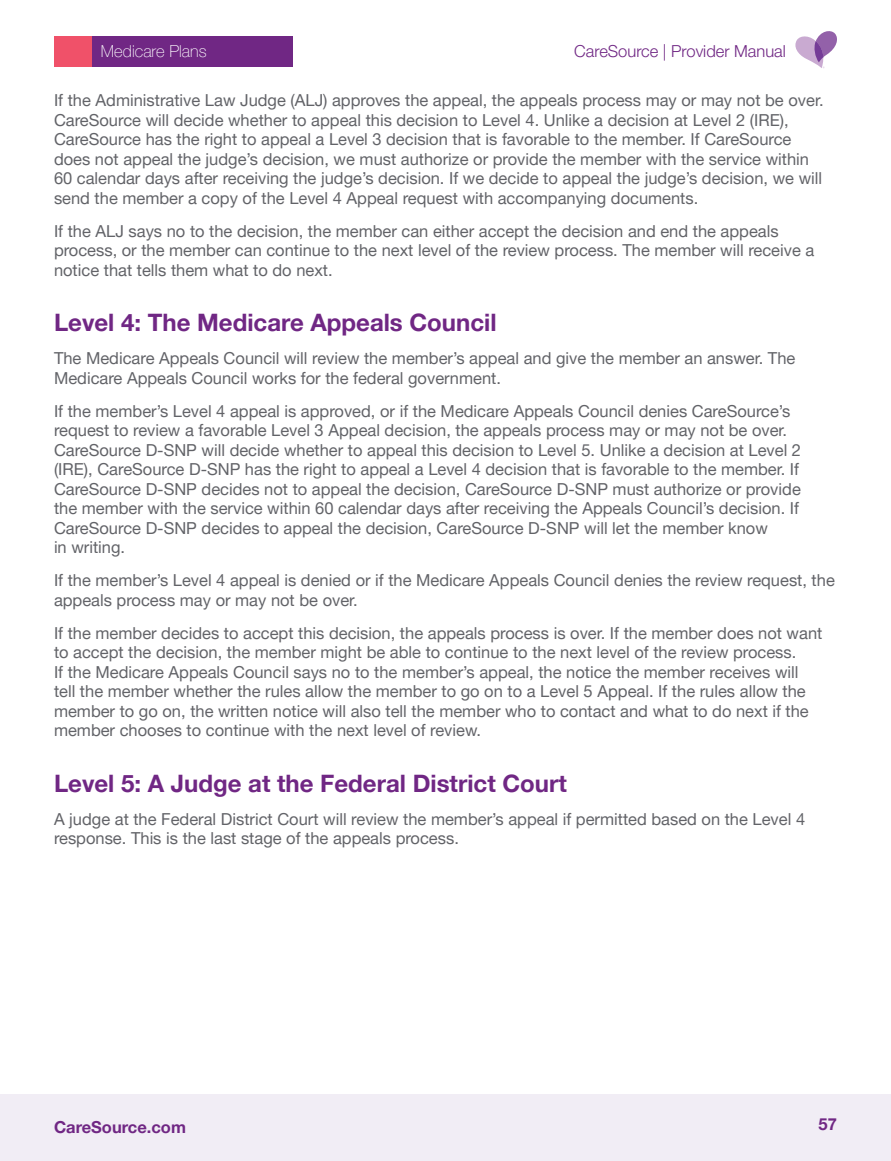
<style>
.page{position:relative;width:891px;height:1161px;background:#fff}
.page>*{position:absolute;margin:0;border:0;box-sizing:border-box;transform-origin:0 0}
.t1{font:700 24px "Helvetica Neue LT Pro";color:#702784}
.t2{font:16.5px/19.5px "Helvetica Neue LT Pro";color:#626368}
.t3{font:300 16.5px "Helvetica Neue LT Pro";color:#702784}
.t4{font:700 16.5px "Helvetica Neue LT Pro";color:#702784}
.t5{font:100 16.5px "Helvetica Neue LT Pro";color:#fff}
</style>
<div class="page">
<div style="left:0;top:1094px;width:891px;height:67px;background:#f1edf5"></div>
<svg style="left:795px;top:31px;width:42px;height:37px"></svg>
<div style="left:54px;top:36px;width:238px;height:31px;background:#702784"></div>
<div style="left:54px;top:36px;width:38px;height:31px;background:#f05169"></div>
<p class="t3" style="left:574px;top:41px;width:213px">CareSource | Provider Manual</p>
<p class="t5" style="left:101px;top:42px;width:107px">Medicare Plans</p>
<p class="t2" style="left:54px;top:90px;width:771px">If the Administrative Law Judge (ALJ) approves the appeal, the appeals process may or may not be over.<br>CareSource will decide whether to appeal this decision to Level 4. Unlike a decision at Level 2 (IRE), CareSource has the right to appeal a Level 3 decision that is favorable to the member. If CareSource does not appeal the judge’s decision, we must authorize or provide the member with the service within 60 calendar days after receiving the judge’s decision. If we decide to appeal the judge’s decision, we will send the member a copy of the Level 4 Appeal request with accompanying documents.</p>
<p class="t2" style="left:54px;top:221px;width:762px">If the ALJ says no to the decision, the member can either accept the decision and end the appeals process, or the member can continue to the next level of the review process. The member will receive a notice that tells them what to do next.</p>
<h1 class="t1" style="left:54px;top:308px;width:444px">Level 4: The Medicare Appeals Council</h1>
<p class="t2" style="left:54px;top:348px;width:743px">The Medicare Appeals Council will review the member’s appeal and give the member an answer. The<br>Medicare Appeals Council works for the federal government.</p>
<p class="t2" style="left:54px;top:401px;width:749px">If the member’s Level 4 appeal is approved, or if the Medicare Appeals Council denies CareSource’s request to review a favorable Level 3 Appeal decision, the appeals process may or may not be over.<br>CareSource D-SNP will decide whether to appeal this decision to Level 5. Unlike a decision at Level 2 (IRE), CareSource D-SNP has the right to appeal a Level 4 decision that is favorable to the member. If CareSource D-SNP decides not to appeal the decision, CareSource D-SNP must authorize or provide the member with the service within 60 calendar days after receiving the Appeals Council’s decision. If CareSource D-SNP decides to appeal the decision, CareSource D-SNP will let the member know<br>in writing.</p>
<p class="t2" style="left:54px;top:570px;width:782px">If the member’s Level 4 appeal is denied or if the Medicare Appeals Council denies the review request, the appeals process may or may not be over.</p>
<p class="t2" style="left:54px;top:623px;width:770px">If the member decides to accept this decision, the appeals process is over. If the member does not want to accept the decision, the member might be able to continue to the next level of the review process.<br>If the Medicare Appeals Council says no to the member’s appeal, the notice the member receives will tell the member whether the rules allow the member to go on to a Level 5 Appeal. If the rules allow the member to go on, the written notice will also tell the member who to contact and what to do next if the member chooses to continue with the next level of review.</p>
<h1 class="t1" style="left:54px;top:768px;width:514px">Level 5: A Judge at the Federal District Court</h1>
<p class="t2" style="left:54px;top:809px;width:753px">A judge at the Federal District Court will review the member’s appeal if permitted based on the Level 4 response. This is the last stage of the appeals process.</p>
<p class="t4" style="left:54px;top:1117px;width:134px">CareSource.com</p>
<p class="t4" style="left:819px;top:1114px;width:20px">57</p>
</div>
